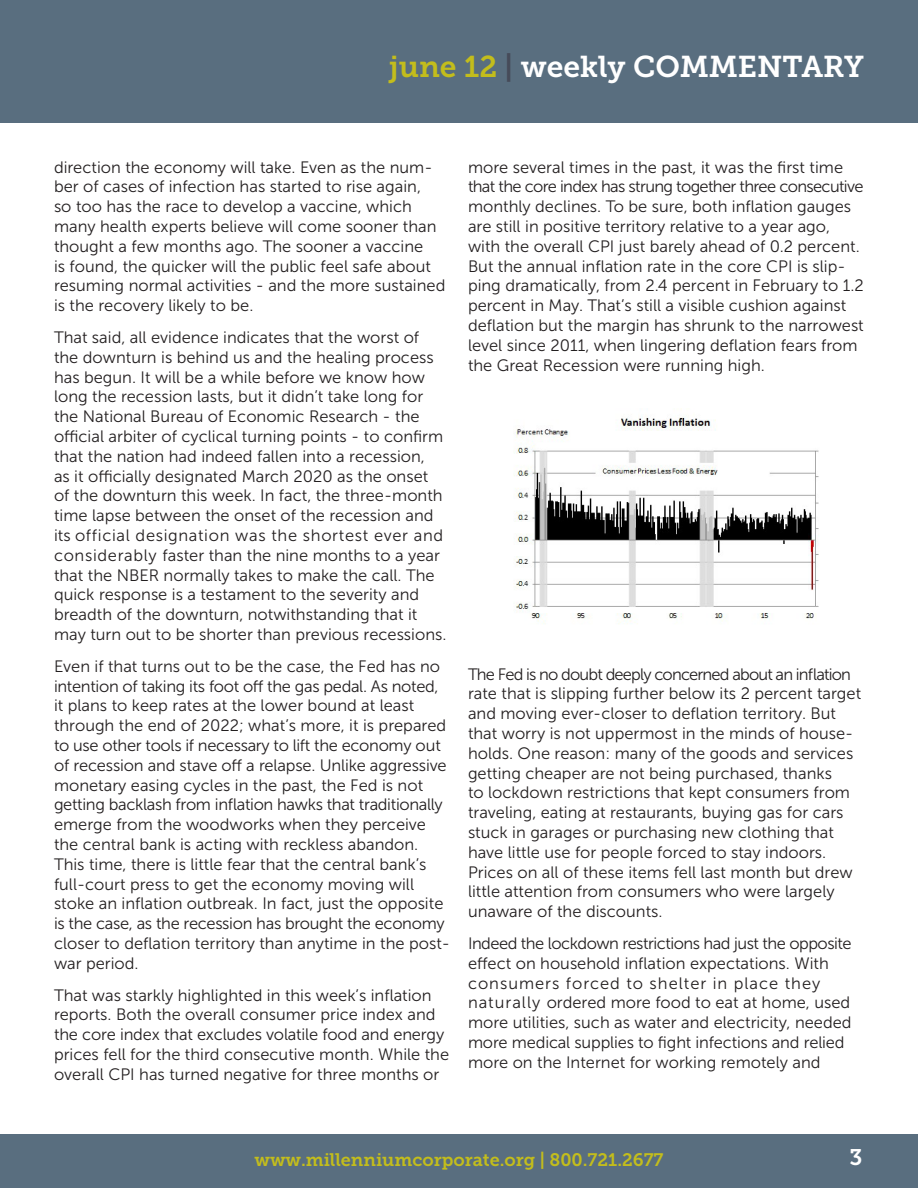
<style>
.page{position:relative;width:918px;height:1188px;background:#fff}
.page>*{position:absolute;margin:0;border:0;box-sizing:border-box;transform-origin:0 0}
.t1{font:30px "Museo Slab 700";color:#fff}
.t2{font:22.5px "Museo Slab 700";color:#fff}
.t3{font:18px "Museo Slab 700";color:#c3bd1c}
.No_Spacing{font:16.5px/19.8px "Museo Sans 300";color:#231f20}
.s1{color:#c3bd1c}
.s2{color:#464b59}
</style>
<div class="page">
<div style="left:0;top:0;width:918px;height:122px;background:#596e7f"></div>
<div style="left:0;top:1134px;width:918px;height:54px;background:#596e7f"></div>
<img style="left:514px;top:416px;width:305px;height:208px">
<p class="t1" style="left:389px;top:49px;width:476px"><span class="s1">june 12</span> <span class="s2">|</span> weekly COMMENTARY</p>
<p class="No_Spacing" style="left:54px;top:157px;width:393px">direction the economy will take. Even as the num&shy;ber of cases of infection has started to rise again,<br>so too has the race to develop a vaccine, which many health experts believe will come sooner than thought a few months ago. The sooner a vaccine<br>is found, the quicker will the public feel safe about resuming normal activities - and the more sustained is the recovery likely to be.</p>
<p class="No_Spacing" style="left:54px;top:328px;width:394px">That said, all evidence indicates that the worst of the downturn is behind us and the healing process has begun. It will be a while before we know how long the recession lasts, but it didn’t take long for the National Bureau of Economic Research - the official arbiter of cyclical turning points - to confirm that the nation had indeed fallen into a recession,<br>as it officially designated March 2020 as the onset of the downturn this week. In fact, the three-month time lapse between the onset of the recession and its official designation was the shortest ever and considerably faster than the nine months to a year that the NBER normally takes to make the call. The quick response is a testament to the severity and breadth of the downturn, notwithstanding that it may turn out to be shorter than previous recessions.</p>
<p class="No_Spacing" style="left:54px;top:656px;width:398px">Even if that turns out to be the case, the Fed has no intention of taking its foot off the gas pedal. As noted, it plans to keep rates at the lower bound at least through the end of 2022; what’s more, it is prepared to use other tools if necessary to lift the economy out of recession and stave off a relapse. Unlike aggressive monetary easing cycles in the past, the Fed is not getting backlash from inflation hawks that traditionally emerge from the woodworks when they perceive the central bank is acting with reckless abandon.<br>This time, there is little fear that the central bank’s full-court press to get the economy moving will stoke an inflation outbreak. In fact, just the opposite is the case, as the recession has brought the economy closer to deflation territory than anytime in the post&shy;war period.</p>
<p class="No_Spacing" style="left:54px;top:985px;width:397px">That was starkly highlighted in this week’s inflation reports. Both the overall consumer price index and the core index that excludes volatile food and energy prices fell for the third consecutive month. While the overall CPI has turned negative for three months or</p>
<p class="No_Spacing" style="left:468px;top:157px;width:397px">more several times in the past, it was the first time that the core index has strung together three consecutive monthly declines. To be sure, both inflation gauges are still in positive territory relative to a year ago, with the overall CPI just barely ahead of 0.2 percent.<br>But the annual inflation rate in the core CPI is slip&shy;ping dramatically, from 2.4 percent in February to 1.2 percent in May. That’s still a visible cushion against deflation but the margin has shrunk to the narrowest level since 2011, when lingering deflation fears from the Great Recession were running high.</p>
<p class="No_Spacing" style="left:468px;top:664px;width:395px">The Fed is no doubt deeply concerned about an inflation rate that is slipping further below its 2 percent target and moving ever-closer to deflation territory. But that worry is not uppermost in the minds of house&shy;holds. One reason: many of the goods and services getting cheaper are not being purchased, thanks<br>to lockdown restrictions that kept consumers from traveling, eating at restaurants, buying gas for cars stuck in garages or purchasing new clothing that have little use for people forced to stay indoors.<br>Prices on all of these items fell last month but drew little attention from consumers who were largely unaware of the discounts.</p>
<p class="No_Spacing" style="left:468px;top:934px;width:385px">Indeed the lockdown restrictions had just the opposite effect on household inflation expectations. With consumers forced to shelter in place they naturally ordered more food to eat at home, used more utilities, such as water and electricity, needed more medical supplies to fight infections and relied more on the Internet for working remotely and</p>
<p class="t3" style="left:254px;top:1150px;width:411px">www.millenniumcorporate.org | 800.721.2677</p>
<p class="t2" style="left:850px;top:1145px;width:15px">3</p>
</div>
